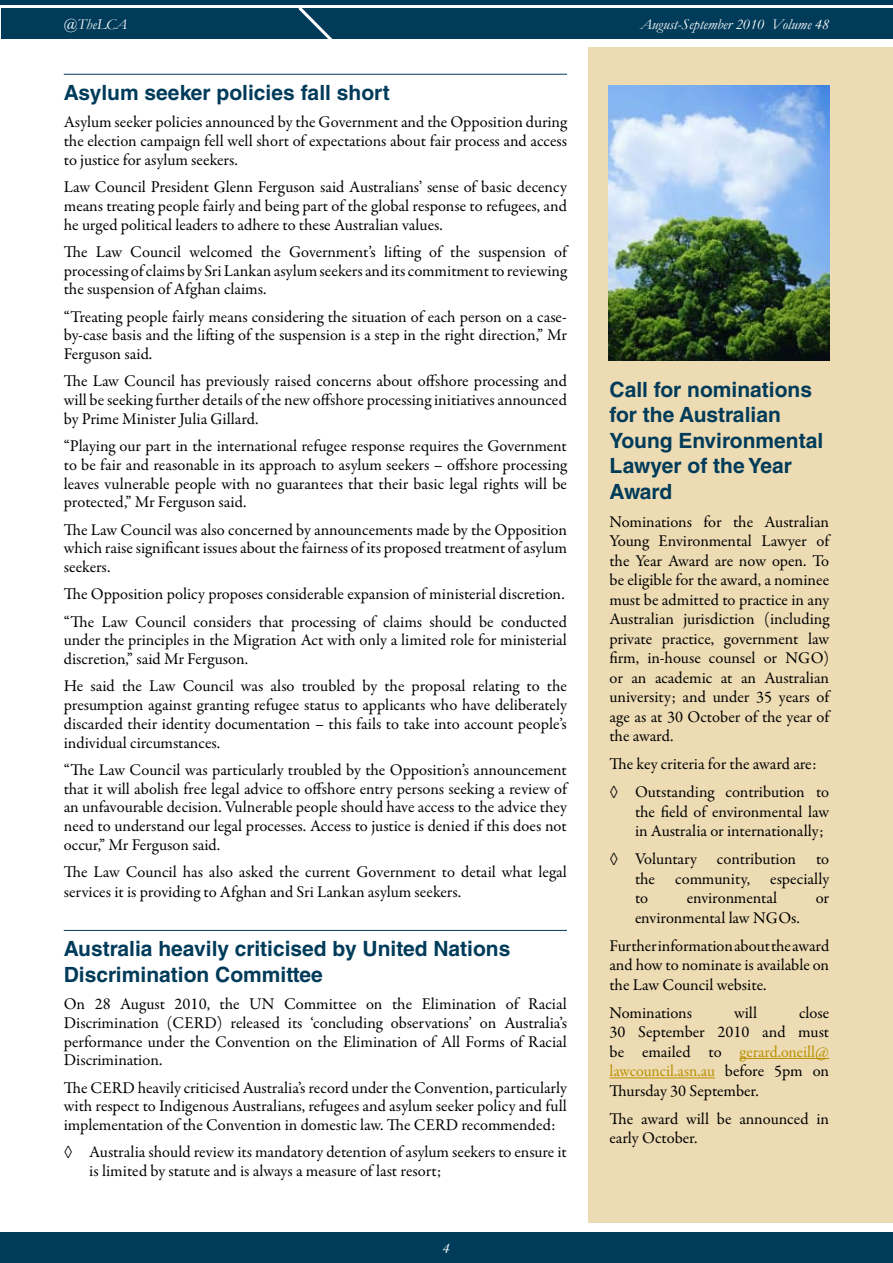
<style>
.page{position:relative;width:893px;height:1263px;background:#fff}
.page>*{position:absolute;margin:0;border:0;box-sizing:border-box;transform-origin:0 0}
.t1{font:700 21px/25.5px "Helvetica LT Std";color:#003b5a}
.t2{font:16.5px/18.8px "Garamond Premr Pro";letter-spacing:-.005em;color:#000;text-align:justify}
.t3{font:italic 15px "Garamond";color:#fff}
.s1{color:#b98f00}
</style>
<div class="page">
<div style="left:0;top:1232px;width:893px;height:31px;background:#003b5a"></div>
<div style="left:1px;top:8px;width:892px;height:31px;background:#003b5a"></div>
<svg style="left:295px;top:4px;width:40px;height:35px"></svg>
<hr style="left:0;top:0;width:893px;height:4px;background:#003b5a">
<div style="left:588px;top:47px;width:305px;height:1175px;background:#ecdbb3"></div>
<hr style="left:64px;top:74px;width:503px;height:1px;background:#003b5a">
<hr style="left:64px;top:930px;width:503px;height:1px;background:#003b5a">
<hr style="left:740px;top:1058px;width:89px;height:1px;background:#b98f00">
<hr style="left:609px;top:1077px;width:106px;height:1px;background:#b98f00">
<img style="left:609px;top:85px;width:220px;height:275px">
<p class="t3" style="left:64px;top:14px;width:65px">@TheLCA</p>
<p class="t3" style="left:640px;top:14px;width:190px">August-September 2010 Volume 48</p>
<p class="t1" style="left:64px;top:80px;width:327px">Asylum seeker policies fall short</p>
<p class="t2" style="left:64px;top:113px;width:505px">Asylum seeker policies announced by the Government and the Opposition during the election campaign fell well short of expectations about fair process and access to justice for asylum seekers.</p>
<p class="t2" style="left:64px;top:178px;width:505px">Law Council President Glenn Ferguson said Australians’ sense of basic decency means treating people fairly and being part of the global response to refugees, and he urged political leaders to adhere to these Australian values.</p>
<p class="t2" style="left:64px;top:243px;width:505px">The Law Council welcomed the Government’s lifting of the suspension of processing of claims by Sri Lankan asylum seekers and its commitment to reviewing the suspension of Afghan claims.</p>
<p class="t2" style="left:64px;top:307px;width:505px">“Treating people fairly means considering the situation of each person on a case&shy;by-case basis and the lifting of the suspension is a step in the right direction,” Mr Ferguson said.</p>
<p class="t2" style="left:64px;top:372px;width:505px">The Law Council has previously raised concerns about offshore processing and will be seeking further details of the new offshore processing initiatives announced by Prime Minister Julia Gillard.</p>
<p class="t2" style="left:64px;top:437px;width:505px">“Playing our part in the international refugee response requires the Government to be fair and reasonable in its approach to asylum seekers – offshore processing leaves vulnerable people with no guarantees that their basic legal rights will be protected,” Mr Ferguson said.</p>
<p class="t2" style="left:64px;top:520px;width:505px">The Law Council was also concerned by announcements made by the Opposition which raise significant issues about the fairness of its proposed treatment of asylum seekers.</p>
<p class="t2" style="left:64px;top:581px;width:505px;line-height:27.3px">The Opposition policy proposes considerable expansion of ministerial discretion. “The Law Council considers that processing of claims should be conducted</p>
<p class="t2" style="left:64px;top:631px;width:505px">under the principles in the Migration Act with only a limited role for ministerial discretion,” said Mr Ferguson.</p>
<p class="t2" style="left:64px;top:677px;width:505px">He said the Law Council was also troubled by the proposal relating to the presumption against granting refugee status to applicants who have deliberately discarded their identity documentation – this fails to take into account people’s individual circumstances.</p>
<p class="t2" style="left:64px;top:761px;width:505px">“The Law Council was particularly troubled by the Opposition’s announcement that it will abolish free legal advice to offshore entry persons seeking a review of an unfavourable decision. Vulnerable people should have access to the advice they need to understand our legal processes. Access to justice is denied if this does not occur,” Mr Ferguson said.</p>
<p class="t2" style="left:64px;top:863px;width:505px;line-height:19.5px">The Law Council has also asked the current Government to detail what legal services it is providing to Afghan and Sri Lankan asylum seekers.</p>
<p class="t1" style="left:64px;top:936px;width:448px">Australia heavily criticised by United Nations<br>Discrimination Committee</p>
<p class="t2" style="left:64px;top:995px;width:505px">On 28 August 2010, the UN Committee on the Elimination of Racial Discrimination (CERD) released its ‘concluding observations’ on Australia’s performance under the Convention on the Elimination of All Forms of Racial Discrimination.</p>
<p class="t2" style="left:64px;top:1078px;width:505px">The CERD heavily criticised Australia’s record under the Convention, particularly with respect to Indigenous Australians, refugees and asylum seeker policy and full implementation of the Convention in domestic law. The CERD recommended:</p>
<p class="t2" style="left:89px;top:1143px;width:479px;text-indent:-26px">◊ Australia should review its mandatory detention of asylum seekers to ensure it is limited by statute and is always a measure of last resort;</p>
<p class="t3" style="left:443px;top:1238px;width:9px">4</p>
<p class="t1" style="left:609px;top:376px;width:215px">Call for nominations for the Australian<br>Young Environmental<br>Lawyer of the Year<br>Award</p>
<p class="t2" style="left:609px;top:512px;width:221px;line-height:19.5px">Nominations for the Australian Young Environmental Lawyer of the Year Award are now open. To be eligible for the award, a nominee must be admitted to practice in any Australian jurisdiction (including private practice, government law firm, in-house counsel or NGO) or an academic at an Australian university; and under 35 years of age as at 30 October of the year of the award.</p>
<p class="t2" style="left:609px;top:750px;width:221px;line-height:28px">The key criteria for the award are: ◊ Outstanding contribution to</p>
<p class="t2" style="left:635px;top:802px;width:196px;line-height:19.5px">the field of environmental law in Australia or internationally;</p>
<p class="t2" style="left:635px;top:850px;width:196px;line-height:19.5px;text-indent:-26px">◊ Voluntary contribution to the community, especially to</p>
<p class="t2" style="left:687px;top:889px;width:92px">environmental</p>
<p class="t2" style="left:816px;top:889px;width:15px">or</p>
<p class="t2" style="left:609px;top:904px;width:221px;line-height:28px;text-align:center">environmental law NGOs.<br>Further information about the award</p>
<p class="t2" style="left:609px;top:956px;width:221px;line-height:19.5px">and how to nominate is available on the Law Council website.</p>
<p class="t2" style="left:609px;top:1003px;width:84px">Nominations</p>
<p class="t2" style="left:734px;top:1003px;width:25px">will</p>
<p class="t2" style="left:609px;top:1003px;width:221px;line-height:19.5px;text-indent:189px">close 30 September 2010 and must be emailed to <span class="s1">gerard.oneill@ lawcouncil.asn.au</span> before 5pm on Thursday 30 September.</p>
<p class="t2" style="left:609px;top:1109px;width:221px;line-height:19.4px">The award will be announced in early October.</p>
</div>
